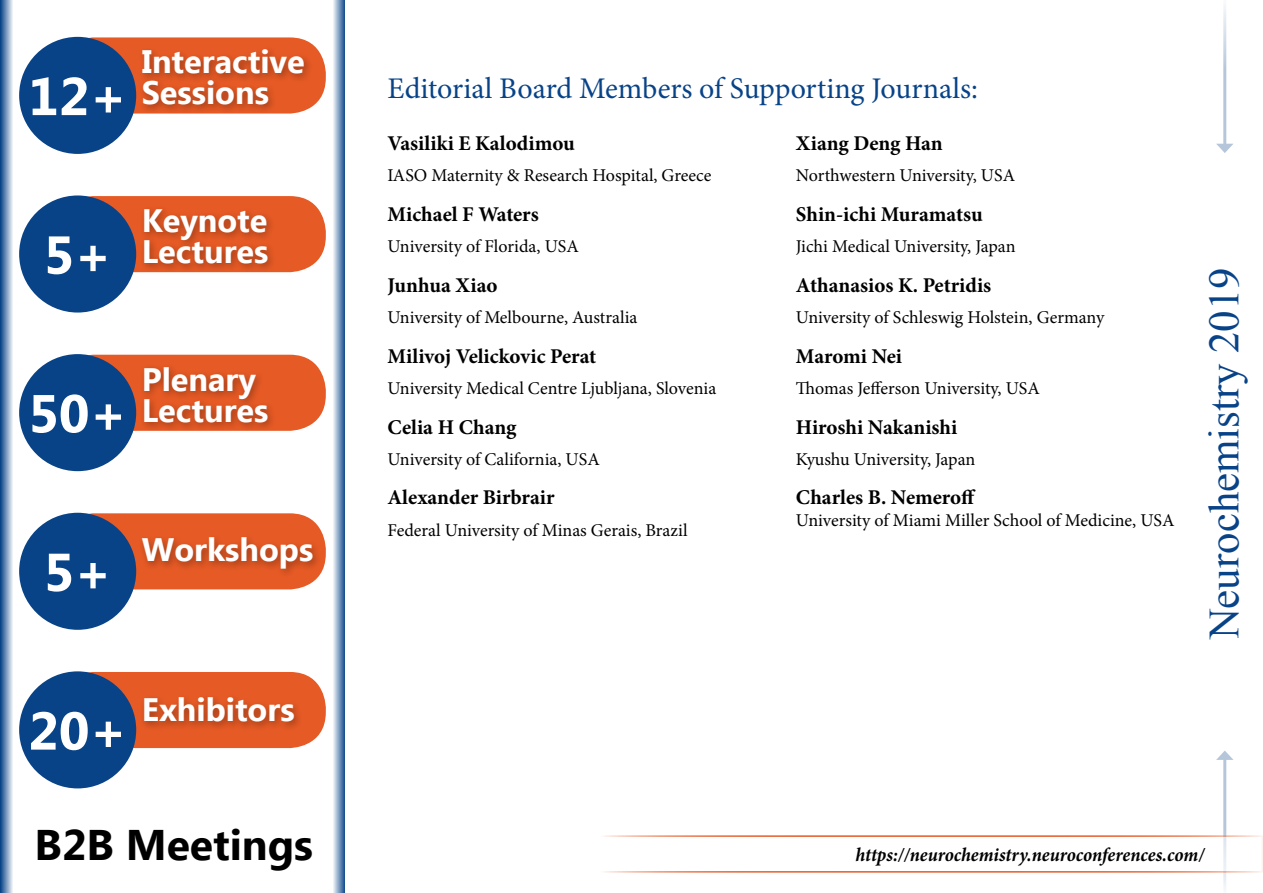
<style>
.page{position:relative;width:1263px;height:893px;background:#fff}
.page>*{position:absolute;margin:0;border:0;box-sizing:border-box;transform-origin:0 0}
.t1{font:700 53.25px "Ebrima";color:#fff}
.t2{font:42.75px "Times New Roman";color:#084388}
.t3{font:700 42.75px "Ebrima";color:#000}
.t4{font:700 32.4px/30.9px "Ebrima";color:#fff}
.t5{font:30px "Minion Pro";letter-spacing:-.005em;color:#084388}
.t6{font:700 21px "Minion Pro";color:#000}
.t7{font:italic 700 19.5px "Minion Pro";letter-spacing:-.005em;color:#000;scale:.95 1}
.t8{font:18px "Minion Pro";color:#000}
</style>
<div class="page">
<div style="left:58px;top:37px;width:268px;height:77px;background:#e65a25;border-radius:36px"></div>
<div style="left:19px;top:37px;width:117px;height:117px;background:#084388;border-radius:50%"></div>
<div style="left:138px;top:45px;width:176px;height:69px;background:#000;opacity:.3"></div>
<div style="left:58px;top:196px;width:268px;height:76px;background:#e65a25;border-radius:36px"></div>
<div style="left:19px;top:195px;width:117px;height:118px;background:#084388;border-radius:50%"></div>
<div style="left:140px;top:205px;width:137px;height:68px;background:#000;opacity:.3"></div>
<div style="left:58px;top:355px;width:268px;height:76px;background:#e65a25;border-radius:36px"></div>
<div style="left:19px;top:354px;width:117px;height:117px;background:#084388;border-radius:50%"></div>
<div style="left:140px;top:362px;width:137px;height:70px;background:#000;opacity:.3"></div>
<div style="left:58px;top:513px;width:268px;height:76px;background:#e65a25;border-radius:36px"></div>
<div style="left:19px;top:513px;width:117px;height:117px;background:#084388;border-radius:50%"></div>
<div style="left:138px;top:533px;width:184px;height:46px;background:#000;opacity:.3"></div>
<div style="left:58px;top:672px;width:268px;height:76px;background:#e65a25;border-radius:36px"></div>
<div style="left:19px;top:671px;width:117px;height:117px;background:#084388;border-radius:50%"></div>
<div style="left:140px;top:693px;width:164px;height:38px;background:#000;opacity:.3"></div>
<svg style="left:0;top:0;width:13px;height:893px;background:#7a99be"></svg>
<svg style="left:333px;top:0;width:12px;height:893px;background:#8da8c8"></svg>
<hr style="left:1223px;top:757px;width:3px;height:136px;background:#084388">
<svg style="left:1216px;top:750px;width:17px;height:10px"></svg>
<hr style="left:1223px;top:0;width:3px;height:146px;background:#084388">
<svg style="left:1216px;top:144px;width:17px;height:9px"></svg>
<div style="left:597px;top:835px;width:666px;height:38px;background:#fff;border:2px solid #e65a25"></div>
<h1 class="t1" style="left:28px;top:57px;width:100px">12+</h1>
<h3 class="t4" style="left:142px;top:48px;width:165px">Interactive<br>Sessions</h3>
<h1 class="t1" style="left:44px;top:215px;width:70px">5+</h1>
<h3 class="t4" style="left:142px;top:207px;width:128px">Keynote<br>Lectures</h3>
<h1 class="t1" style="left:28px;top:374px;width:100px">50+</h1>
<h3 class="t4" style="left:142px;top:365px;width:128px">Plenary<br>Lectures</h3>
<h1 class="t1" style="left:44px;top:532px;width:70px">5+</h1>
<h3 class="t4" style="left:142px;top:536px;width:173px">Workshops</h3>
<h1 class="t1" style="left:28px;top:691px;width:100px">20+</h1>
<h3 class="t4" style="left:142px;top:696px;width:154px">Exhibitors</h3>
<h2 class="t3" style="left:35px;top:813px;width:280px">B2B Meetings</h2>
<h3 class="t5" style="left:387px;top:69px;width:592px">Editorial Board Members of Supporting Journals:</h3>
<p class="t6" style="left:387px;top:128px;width:189px">Vasiliki E Kalodimou</p>
<p class="t8" style="left:387px;top:163px;width:326px">IASO Maternity &amp; Research Hospital, Greece</p>
<p class="t6" style="left:387px;top:199px;width:153px">Michael F Waters</p>
<p class="t8" style="left:387px;top:234px;width:193px">University of Florida, USA</p>
<p class="t6" style="left:387px;top:270px;width:112px">Junhua Xiao</p>
<p class="t8" style="left:387px;top:305px;width:251px">University of Melbourne, Australia</p>
<p class="t6" style="left:387px;top:341px;width:210px">Milivoj Velickovic Perat</p>
<p class="t8" style="left:387px;top:376px;width:330px">University Medical Centre Ljubljana, Slovenia</p>
<p class="t6" style="left:387px;top:412px;width:130px">Celia H Chang</p>
<p class="t8" style="left:387px;top:447px;width:214px">University of California, USA</p>
<p class="t6" style="left:387px;top:483px;width:169px">Alexander Birbrair</p>
<p class="t8" style="left:387px;top:518px;width:302px">Federal University of Minas Gerais, Brazil</p>
<p class="t6" style="left:796px;top:128px;width:148px">Xiang Deng Han</p>
<p class="t8" style="left:796px;top:163px;width:221px">Northwestern University, USA</p>
<p class="t6" style="left:796px;top:199px;width:188px">Shin-ichi Muramatsu</p>
<p class="t8" style="left:796px;top:234px;width:221px">Jichi Medical University, Japan</p>
<p class="t6" style="left:796px;top:270px;width:197px">Athanasios K. Petridis</p>
<p class="t8" style="left:796px;top:305px;width:310px">University of Schleswig Holstein, Germany</p>
<p class="t6" style="left:796px;top:341px;width:108px">Maromi Nei</p>
<p class="t8" style="left:796px;top:376px;width:245px">Thomas Jefferson University, USA</p>
<p class="t6" style="left:796px;top:412px;width:163px">Hiroshi Nakanishi</p>
<p class="t8" style="left:796px;top:447px;width:181px">Kyushu University, Japan</p>
<p class="t6" style="left:796px;top:483px;width:181px">Charles B. Nemeroff</p>
<p class="t8" style="left:796px;top:508px;width:380px">University of Miami Miller School of Medicine, USA</p>
<h2 class="t2" style="left:1195px;top:639px;width:373px;rotate:-90deg">Neurochemistry 2019</h2>
<p class="t7" style="left:855px;top:841px;width:369px">https://neurochemistry.neuroconferences.com/</p>
</div>
